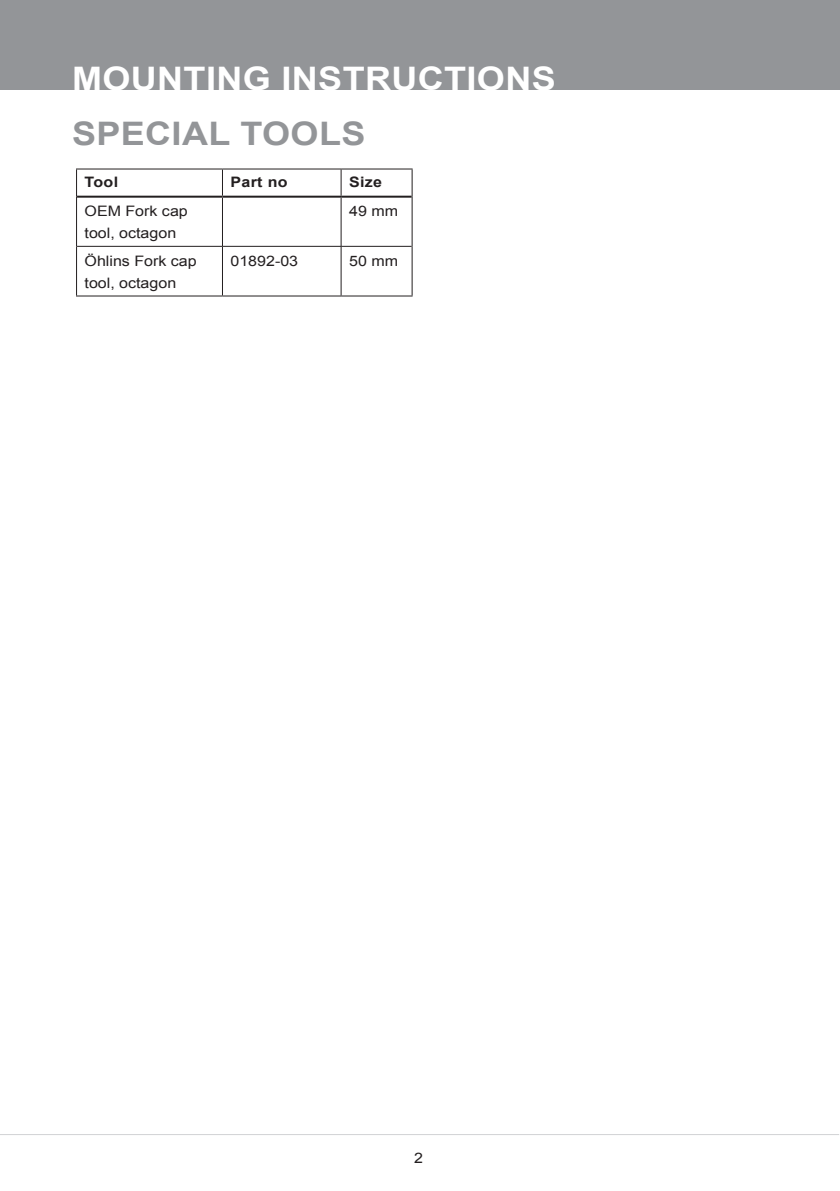
<style>
.page{position:relative;width:840px;height:1191px;background:#fff}
.page>*{position:absolute;margin:0;border:0;box-sizing:border-box;transform-origin:0 0}
.t1{font:700 32.4px "Arial";letter-spacing:.01em;color:#fff;scale:1.11 1}
.t2{font:700 32.4px "Arial";letter-spacing:.01em;color:#939598;scale:1.11 1}
.t3{font:14.4px/22px "Arial";color:#231f20;scale:1.11 1}
.t4{font:700 14.4px "Arial";letter-spacing:.02em;color:#231f20;scale:1.11 1}
</style>
<div class="page">
<div style="left:0;top:0;width:839px;height:90px;background:#939598"></div>
<hr style="left:0;top:1134px;width:838px;height:1px;background:#d1d2d4">
<hr style="left:76px;top:168px;width:146px;height:1px;background:#231f20">
<svg style="left:76px;top:169px;width:1px;height:28px"></svg>
<hr style="left:222px;top:168px;width:119px;height:1px;background:#231f20">
<hr style="left:341px;top:168px;width:71px;height:1px;background:#231f20">
<svg style="left:411px;top:169px;width:1px;height:28px"></svg>
<hr style="left:76px;top:197px;width:1px;height:49px;background:#231f20">
<hr style="left:411px;top:197px;width:1px;height:49px;background:#231f20">
<hr style="left:76px;top:246px;width:1px;height:49px;background:#231f20">
<hr style="left:411px;top:246px;width:1px;height:49px;background:#231f20">
<hr style="left:76px;top:295px;width:146px;height:1px;background:#231f20">
<hr style="left:222px;top:295px;width:119px;height:1px;background:#231f20">
<hr style="left:341px;top:295px;width:71px;height:1px;background:#231f20">
<svg style="left:222px;top:169px;width:1px;height:27px"></svg>
<svg style="left:340px;top:169px;width:1px;height:27px"></svg>
<hr style="left:222px;top:198px;width:1px;height:48px;background:#231f20">
<hr style="left:340px;top:198px;width:1px;height:48px;background:#231f20">
<hr style="left:77px;top:246px;width:145px;height:1px;background:#231f20">
<hr style="left:222px;top:246px;width:119px;height:1px;background:#231f20">
<hr style="left:222px;top:247px;width:1px;height:48px;background:#231f20">
<hr style="left:341px;top:246px;width:70px;height:1px;background:#231f20">
<hr style="left:340px;top:247px;width:1px;height:48px;background:#231f20">
<hr style="left:77px;top:196px;width:145px;height:2px;background:#231f20">
<hr style="left:222px;top:196px;width:119px;height:2px;background:#231f20">
<hr style="left:341px;top:196px;width:70px;height:2px;background:#231f20">
<h1 class="t1" style="left:72px;top:57px;width:437px">MOUNTING INSTRUCTIONS</h1>
<h1 class="t2" style="left:72px;top:112px;width:266px">SPECIAL TOOLS</h1>
<p class="t4" style="left:84px;top:172px;width:32px">Tool</p>
<p class="t4" style="left:230px;top:172px;width:53px">Part no</p>
<p class="t4" style="left:349px;top:172px;width:31px">Size</p>
<p class="t3" style="left:84px;top:200px;width:94px">OEM Fork cap tool, octagon</p>
<p class="t3" style="left:349px;top:200px;width:46px">49 mm</p>
<p class="t3" style="left:84px;top:250px;width:102px">Öhlins Fork cap tool, octagon</p>
<p class="t3" style="left:230px;top:250px;width:62px">01892-03</p>
<p class="t3" style="left:349px;top:250px;width:46px">50 mm</p>
<p class="t3" style="left:414px;top:1147px;width:10px">2</p>
</div>
